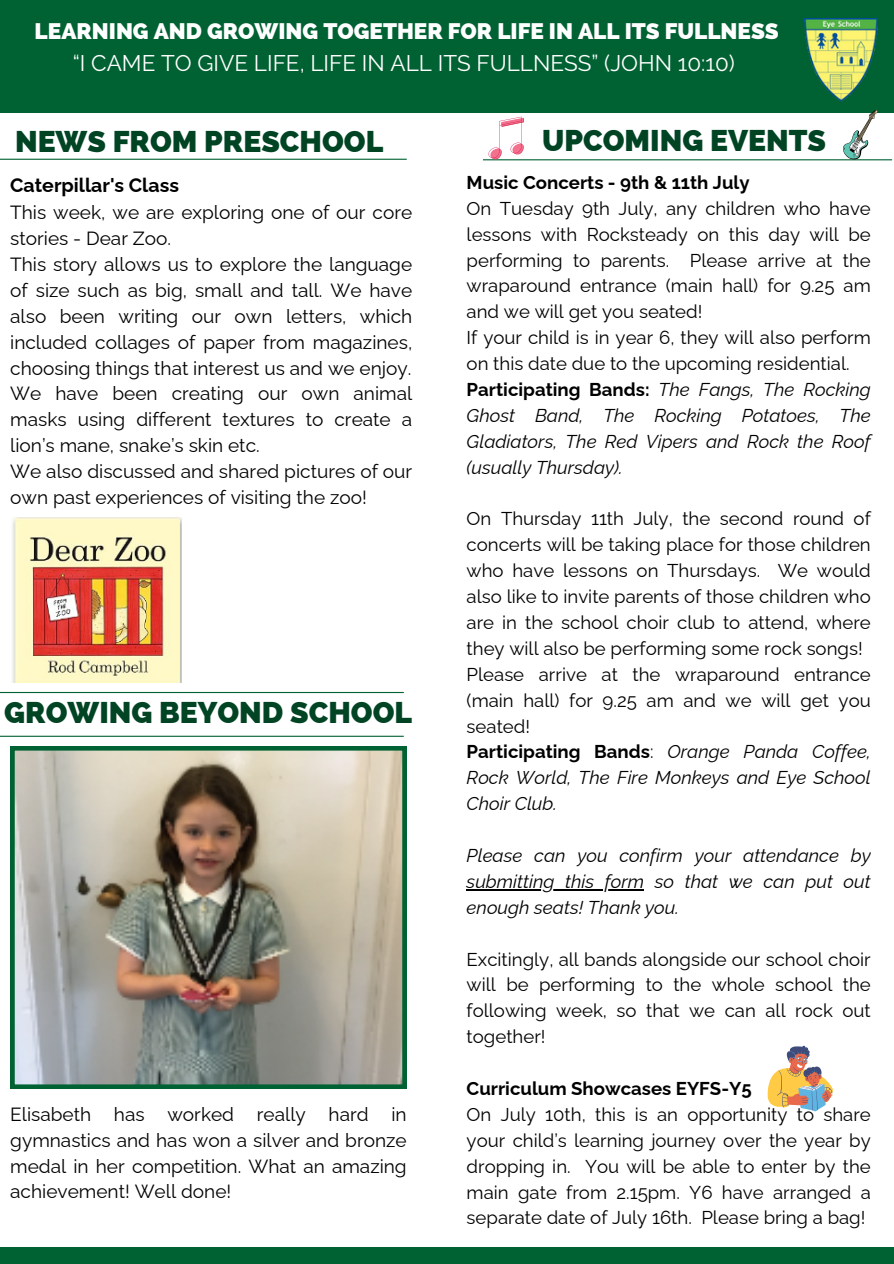
<style>
.page{position:relative;width:894px;height:1264px;background:#fff}
.page>*{position:absolute;margin:0;border:0;box-sizing:border-box;transform-origin:0 0}
.t1{font:800 30px "Raleway";color:#014424}
.t2{font:800 22.5px/31.5px "Raleway";color:#fff;text-align:center}
.t3{font:700 19.5px "Raleway";color:#000}
.t4{font:19.05px/25.8px "Raleway";color:#000;text-align:justify}
.t5{font:18.6px/25.8px "Raleway";color:#000;text-align:justify}
.t6{font:italic 18.6px/25.8px "Raleway";color:#000;text-align:justify}
.t7{font:700 18.6px "Raleway";color:#000}
.s1{font-weight:400}
.s2{font-weight:700;font-style:normal}
.s3{font-style:normal}
</style>
<div class="page">
<div style="left:0;top:0;width:893px;height:113px;background:#006233"></div>
<img style="left:804px;top:18px;width:73px;height:83px">
<div style="left:0;top:1247px;width:893px;height:16px;background:#006233"></div>
<hr style="left:0;top:159px;width:406px;height:1px;background:#006233">
<hr style="left:483px;top:159px;width:408px;height:1px;background:#006233">
<svg style="left:843px;top:110px;width:34px;height:49px"></svg>
<svg style="left:488px;top:117px;width:36px;height:42px"></svg>
<img style="left:12px;top:517px;width:169px;height:165px">
<hr style="left:0;top:735px;width:403px;height:1px;background:#006233">
<hr style="left:0;top:692px;width:403px;height:1px;background:#006233">
<svg style="left:10px;top:746px;width:396px;height:342px;background:#8f9483"></svg>
<svg style="left:767px;top:1045px;width:66px;height:67px"></svg>
<hr style="left:466px;top:889px;width:178px;height:1px;background:#000">
<p class="t2" style="left:35px;top:16px;width:745px">LEARNING AND GROWING TOGETHER FOR LIFE IN ALL ITS FULLNESS <span class="s1">“I CAME TO GIVE LIFE, LIFE IN ALL ITS FULLNESS” (JOHN 10:10)</span></p>
<p class="t1" style="left:15px;top:123px;width:369px">NEWS FROM PRESCHOOL</p>
<p class="t1" style="left:542px;top:122px;width:285px">UPCOMING EVENTS</p>
<p class="t7" style="left:466px;top:171px;width:284px">Music Concerts - 9th &amp; 11th July</p>
<p class="t5" style="left:466px;top:195px;width:405px">On Tuesday 9th July, any children who have lessons with Rocksteady on this day will be performing to parents. Please arrive at the wraparound entrance (main hall) for 9.25 am and we will get you seated!</p>
<p class="t5" style="left:466px;top:325px;width:405px">If your child is in year 6, they will also perform on this date due to the upcoming residential.</p>
<p class="t6" style="left:466px;top:376px;width:405px"><span class="s2">Participating Bands:</span> The Fangs, The Rocking Ghost Band, The Rocking Potatoes, The Gladiators, The Red Vipers and Rock the Roof (usually Thursday).</p>
<p class="t5" style="left:466px;top:506px;width:405px">On Thursday 11th July, the second round of concerts will be taking place for those children who have lessons on Thursdays. We would also like to invite parents of those children who are in the school choir club to attend, where they will also be performing some rock songs!</p>
<p class="t5" style="left:466px;top:661px;width:405px">Please arrive at the wraparound entrance (main hall) for 9.25 am and we will get you seated!</p>
<p class="t6" style="left:466px;top:739px;width:405px"><span class="s2">Participating Bands</span><span class="s3">:</span> Orange Panda Coffee, Rock World, The Fire Monkeys and Eye School Choir Club.</p>
<p class="t6" style="left:466px;top:842px;width:405px">Please can you confirm your attendance by</p>
<p class="t6" style="left:466px;top:868px;width:405px">submitting this form so that we can put out enough seats! Thank you.</p>
<p class="t5" style="left:466px;top:946px;width:405px">Excitingly, all bands alongside our school choir</p>
<p class="t5" style="left:466px;top:971px;width:405px">will be performing to the whole school the following week, so that we can all rock out together!</p>
<p class="t7" style="left:466px;top:1077px;width:286px">Curriculum Showcases EYFS-Y5</p>
<p class="t5" style="left:466px;top:1101px;width:405px">On July 10th, this is an opportunity to share your child’s learning journey over the year by dropping in. You will be able to enter by the main gate from 2.15pm. Y6 have arranged a separate date of July 16th. Please bring a bag!</p>
<p class="t3" style="left:10px;top:174px;width:170px">Caterpillar's Class</p>
<h1 class="t4" style="left:10px;top:200px;width:403px">This week, we are exploring one of our core stories - Dear Zoo.</h1>
<h1 class="t4" style="left:10px;top:251px;width:403px">This story allows us to explore the language of size such as big, small and tall. We have also been writing our own letters, which included collages of paper from magazines, choosing things that interest us and we enjoy.</h1>
<p class="t4" style="left:10px;top:381px;width:403px">We have been creating our own animal masks using different textures to create a lion’s mane, snake’s skin etc.</p>
<p class="t4" style="left:10px;top:458px;width:403px">We also discussed and shared pictures of our own past experiences of visiting the zoo!</p>
<p class="t1" style="left:4px;top:694px;width:409px">GROWING BEYOND SCHOOL</p>
<p class="t4" style="left:10px;top:1101px;width:398px">Elisabeth has worked really hard in gymnastics and has won a silver and bronze medal in her competition. What an amazing achievement! Well done!</p>
</div>
